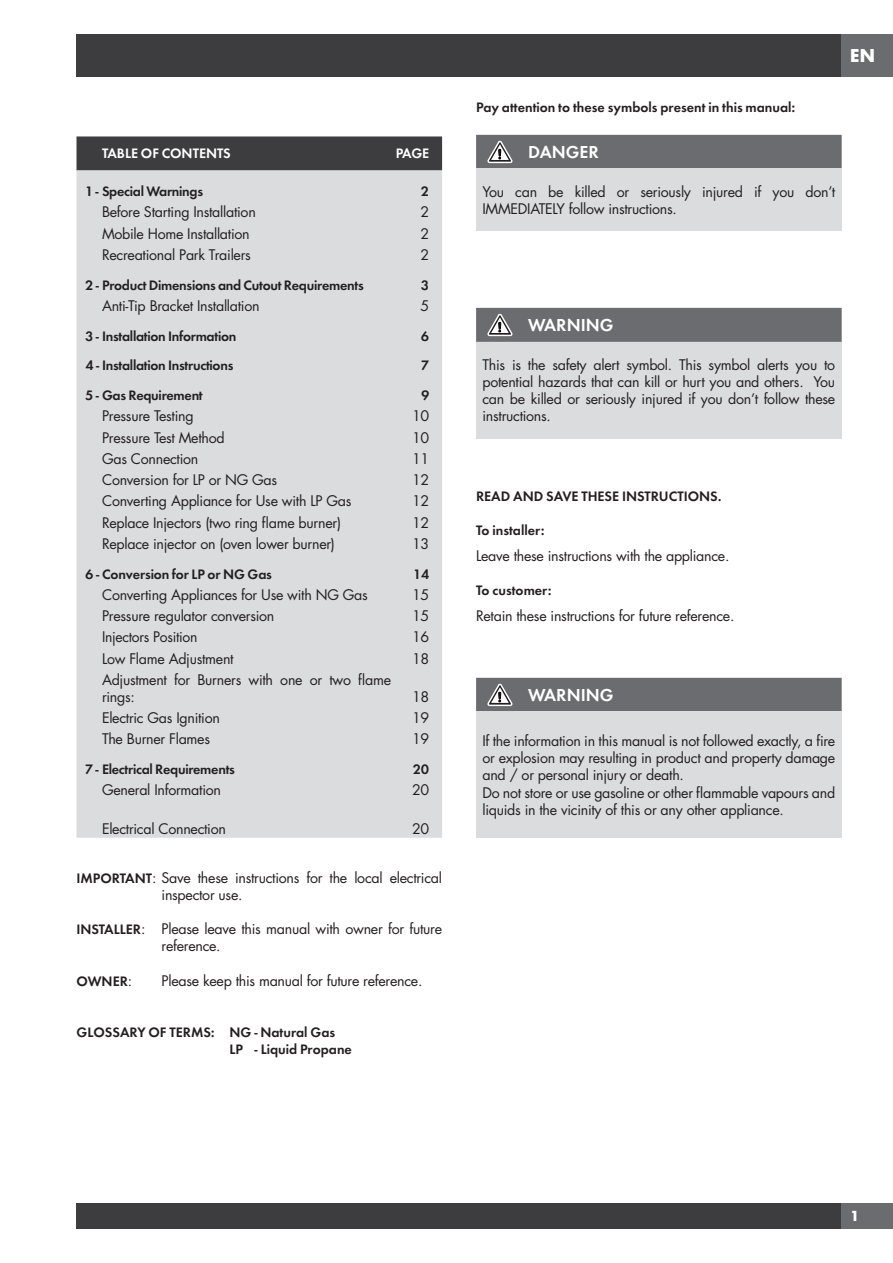
<style>
.page{position:relative;width:893px;height:1263px;background:#fff}
.page>*{position:absolute;margin:0;border:0;box-sizing:border-box;transform-origin:0 0}
.t1{font:18px "Futura Dem Bld";color:#fff}
.t2{font:700 17.25px "Futura";color:#fff}
.t3{font:14.25px/17.1px "Futura";letter-spacing:-.02em;color:#231f20}
.t4{font:14.25px "Futura Dem Bld";letter-spacing:-.02em;color:#231f20}
.t5{font:14.25px/17.1px "Futura Dem Bld";color:#231f20}
.t6{font:14.25px "Futura Dem Bld";color:#fff}
.t7{font:700 13.5px "Futura";color:#fff}
.s1{font-family:"Futura Dem Bld"}
.s2{font-family:"Futura"}
</style>
<div class="page">
<div style="left:77px;top:34px;width:765px;height:43px;background:#3d3c3e"></div>
<div style="left:842px;top:34px;width:51px;height:43px;background:#6b6c6f"></div>
<div style="left:77px;top:1203px;width:765px;height:26px;background:#3d3c3e"></div>
<div style="left:842px;top:1203px;width:51px;height:26px;background:#6b6c6f"></div>
<div style="left:77px;top:136px;width:365px;height:34px;background:#3d3c3e"></div>
<div style="left:77px;top:170px;width:365px;height:668px;background:#dbdcde"></div>
<div style="left:476px;top:169px;width:366px;height:62px;background:#dbdcde"></div>
<div style="left:476px;top:135px;width:366px;height:34px;background:#6b6c6f"></div>
<div style="left:476px;top:342px;width:366px;height:96px;background:#dbdcde"></div>
<div style="left:476px;top:308px;width:366px;height:34px;background:#6b6c6f"></div>
<div style="left:476px;top:712px;width:366px;height:126px;background:#dbdcde"></div>
<div style="left:476px;top:678px;width:366px;height:34px;background:#6b6c6f"></div>
<p class="t6" style="left:102px;top:147px;width:130px">TABLE OF CONTENTS</p>
<p class="t6" style="left:396px;top:147px;width:35px">PAGE</p>
<p class="t4" style="left:85px;top:185px;width:120px">1 - Special Warnings</p>
<p class="t4" style="left:421px;top:185px;width:10px">2</p>
<p class="t3" style="left:102px;top:205px;width:155px">Before Starting Installation</p>
<p class="t3" style="left:421px;top:205px;width:10px">2</p>
<p class="t3" style="left:102px;top:226px;width:149px">Mobile Home Installation</p>
<p class="t3" style="left:421px;top:226px;width:10px">2</p>
<p class="t3" style="left:102px;top:247px;width:150px">Recreational Park Trailers</p>
<p class="t3" style="left:421px;top:247px;width:10px">2</p>
<p class="t4" style="left:85px;top:278px;width:280px">2 - Product Dimensions and Cutout Requirements</p>
<p class="t4" style="left:421px;top:278px;width:10px">3</p>
<p class="t3" style="left:102px;top:298px;width:159px">Anti-Tip Bracket Installation</p>
<p class="t3" style="left:421px;top:298px;width:10px">5</p>
<p class="t4" style="left:85px;top:329px;width:153px">3 - Installation Information</p>
<p class="t4" style="left:421px;top:329px;width:10px">6</p>
<p class="t4" style="left:85px;top:359px;width:150px">4 - Installation Instructions</p>
<p class="t4" style="left:421px;top:359px;width:10px">7</p>
<p class="t4" style="left:85px;top:389px;width:119px">5 - Gas Requirement</p>
<p class="t4" style="left:421px;top:389px;width:10px">9</p>
<p class="t3" style="left:102px;top:409px;width:93px">Pressure Testing</p>
<p class="t3" style="left:412px;top:409px;width:19px">10</p>
<p class="t3" style="left:102px;top:430px;width:124px">Pressure Test Method</p>
<p class="t3" style="left:412px;top:430px;width:19px">10</p>
<p class="t3" style="left:102px;top:451px;width:98px">Gas Connection</p>
<p class="t3" style="left:412px;top:451px;width:19px">11</p>
<p class="t3" style="left:102px;top:472px;width:177px">Conversion for LP or NG Gas</p>
<p class="t3" style="left:412px;top:472px;width:19px">12</p>
<p class="t3" style="left:102px;top:494px;width:251px">Converting Appliance for Use with LP Gas</p>
<p class="t3" style="left:412px;top:494px;width:19px">12</p>
<p class="t3" style="left:102px;top:515px;width:240px">Replace Injectors (two ring flame burner)</p>
<p class="t3" style="left:412px;top:515px;width:19px">12</p>
<p class="t3" style="left:102px;top:536px;width:234px">Replace injector on (oven lower burner)</p>
<p class="t3" style="left:412px;top:536px;width:19px">13</p>
<p class="t4" style="left:85px;top:567px;width:188px">6 - Conversion for LP or NG Gas</p>
<p class="t4" style="left:413px;top:567px;width:18px">14</p>
<p class="t3" style="left:102px;top:587px;width:267px">Converting Appliances for Use with NG Gas</p>
<p class="t3" style="left:412px;top:587px;width:19px">15</p>
<p class="t3" style="left:102px;top:608px;width:174px">Pressure regulator conversion</p>
<p class="t3" style="left:412px;top:608px;width:19px">15</p>
<p class="t3" style="left:102px;top:630px;width:97px">Injectors Position</p>
<p class="t3" style="left:412px;top:630px;width:19px">16</p>
<p class="t3" style="left:102px;top:651px;width:133px">Low Flame Adjustment</p>
<p class="t3" style="left:412px;top:651px;width:19px">18</p>
<p class="t3" style="left:102px;top:672px;width:290px">Adjustment for Burners with one or two flame rings:</p>
<p class="t3" style="left:412px;top:689px;width:19px">18</p>
<p class="t3" style="left:102px;top:710px;width:119px">Electric Gas Ignition</p>
<p class="t3" style="left:412px;top:710px;width:19px">19</p>
<p class="t3" style="left:102px;top:732px;width:110px">The Burner Flames</p>
<p class="t3" style="left:412px;top:732px;width:19px">19</p>
<p class="t4" style="left:85px;top:763px;width:151px">7 - Electrical Requirements</p>
<p class="t4" style="left:413px;top:763px;width:18px">20</p>
<p class="t3" style="left:102px;top:783px;width:121px">General Information</p>
<p class="t3" style="left:412px;top:783px;width:19px">20</p>
<p class="t3" style="left:102px;top:821px;width:125px">Electrical Connection</p>
<p class="t3" style="left:412px;top:821px;width:19px">20</p>
<p class="t3" style="left:162px;top:870px;width:282px;text-indent:-85px"><span class="s1">IMPORTANT</span>: Save these instructions for the local electrical inspector use.</p>
<p class="t3" style="left:162px;top:922px;width:282px;text-indent:-85px"><span class="s1">INSTALLER</span>: Please leave this manual with owner for future reference.</p>
<p class="t4" style="left:77px;top:974px;width:57px">OWNER<span class="s2">:</span></p>
<p class="t3" style="left:162px;top:973px;width:262px">Please keep this manual for future reference.</p>
<p class="t5" style="left:230px;top:1024px;width:124px;text-indent:-153px">GLOSSARY OF TERMS: NG - Natural Gas<br>LP - Liquid Propane</p>
<p class="t5" style="left:476px;top:99px;width:321px">Pay attention to these symbols present in this manual:</p>
<p class="t1" style="left:528px;top:144px;width:72px">DANGER</p>
<p class="t3" style="left:482px;top:184px;width:354px">You can be killed or seriously injured if you don’t<br>IMMEDIATELY follow instructions.</p>
<p class="t2" style="left:850px;top:48px;width:26px">EN</p>
<p class="t1" style="left:528px;top:317px;width:87px">WARNING</p>
<p class="t3" style="left:482px;top:357px;width:354px;text-align:justify">This is the safety alert symbol. This symbol alerts you to potential hazards that can kill or hurt you and others. You can be killed or seriously injured if you don’t follow these instructions.</p>
<p class="t5" style="left:476px;top:488px;width:247px">READ AND SAVE THESE INSTRUCTIONS.</p>
<p class="t5" style="left:476px;top:523px;width:70px">To installer:</p>
<p class="t3" style="left:476px;top:548px;width:255px">Leave these instructions with the appliance.</p>
<p class="t5" style="left:476px;top:582px;width:77px">To customer:</p>
<p class="t3" style="left:476px;top:608px;width:260px">Retain these instructions for future reference.</p>
<p class="t1" style="left:528px;top:687px;width:87px">WARNING</p>
<p class="t3" style="left:482px;top:734px;width:354px">If the information in this manual is not followed exactly, a fire or explosion may resulting in product and property damage and / or personal injury or death.<br>Do not store or use gasoline or other flammable vapours and liquids in the vicinity of this or any other appliance.</p>
<p class="t7" style="left:850px;top:1210px;width:11px">1</p>
</div>
